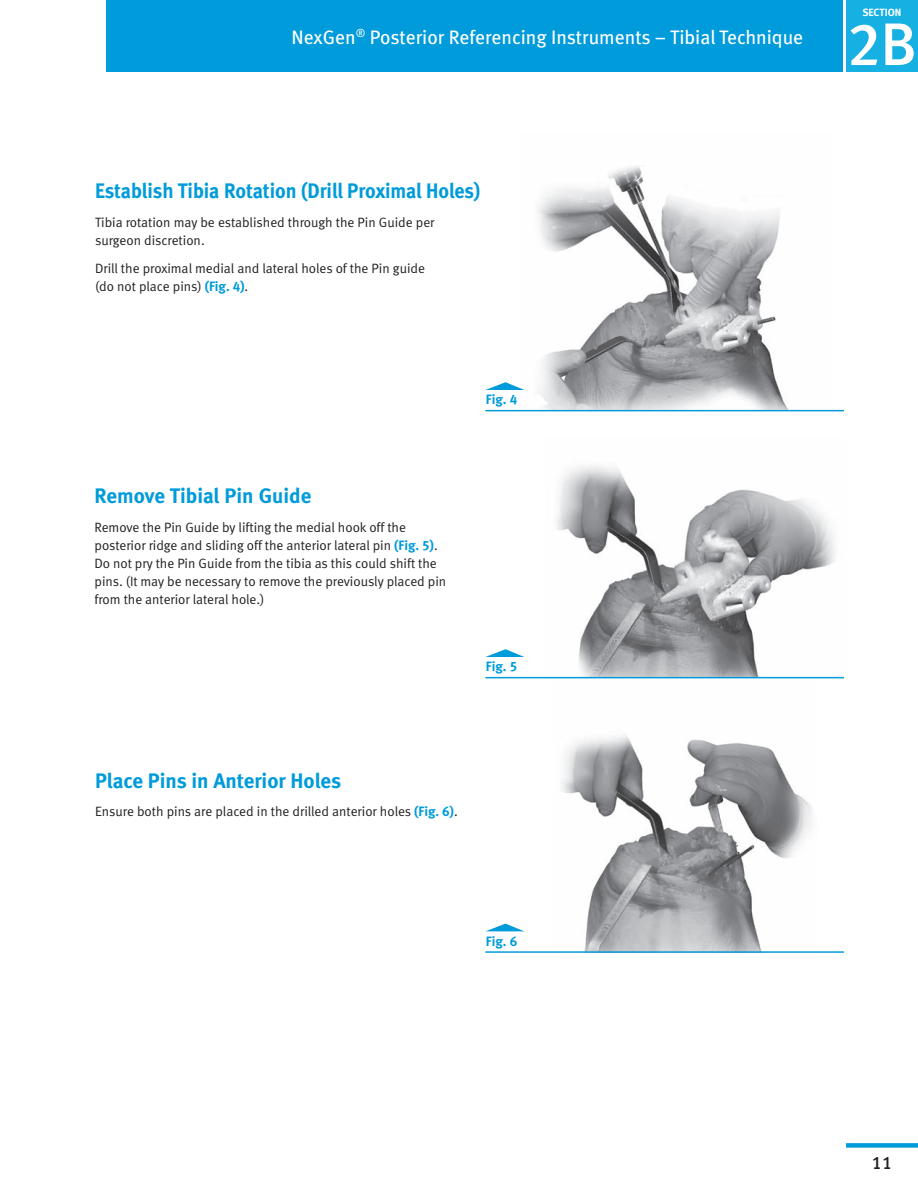
<style>
.page{position:relative;width:918px;height:1188px;background:#fff}
.page>*{position:absolute;margin:0;border:0;box-sizing:border-box;transform-origin:0 0}
.t1{font:60px "Meta Medium Expert";color:#fff}
.t2{font:21px "Meta Bold LF";color:#009bda}
.t3{font:21px "Meta Bold LF";color:#009bda;scale:.95 1}
.t4{font:19.5px "Meta Book LF";color:#fff}
.t5{font:18px "Meta Medium LF";color:#231f20}
.t6{font:13.5px/18px "Meta Normal LF";color:#231f20}
.t7{font:13.5px "Meta Bold LF";color:#009bda}
.t8{font:10.5px "Meta Bold LF";color:#fff}
.s1{font-family:"Meta Bold LF";color:#009bda}
.s2{font-family:"Meta";font-weight:500}
</style>
<div class="page">
<div style="left:106px;top:0;width:737px;height:72px;background:#009bda"></div>
<div style="left:846px;top:0;width:72px;height:72px;background:#16b0e3"></div>
<div style="left:846px;top:1143px;width:72px;height:5px;background:#009bda"></div>
<img style="left:561px;top:734px;width:251px;height:217px">
<img style="left:546px;top:465px;width:298px;height:212px">
<img style="left:518px;top:166px;width:315px;height:244px">
<hr style="left:485px;top:410px;width:359px;height:1px;background:#009bda">
<svg style="left:485px;top:382px;width:39px;height:8px"></svg>
<hr style="left:485px;top:677px;width:359px;height:1px;background:#009bda">
<svg style="left:485px;top:649px;width:39px;height:8px"></svg>
<hr style="left:485px;top:951px;width:359px;height:2px;background:#009bda">
<svg style="left:486px;top:924px;width:38px;height:7px"></svg>
<h3 class="t4" style="left:292px;top:25px;width:513px">NexGen<sup>®</sup> Posterior Referencing Instruments – Tibial Technique</h3>
<h2 class="t3" style="left:95px;top:178px;width:407px">Establish Tibia Rotation (Drill Proximal Holes)</h2>
<p class="t6" style="left:95px;top:213px;width:341px">Tibia rotation may be established through the Pin Guide per surgeon discretion.</p>
<p class="t6" style="left:95px;top:260px;width:332px">Drill the proximal medial and lateral holes of the Pin guide (do not place pins) <span class="s1">(Fig. 4)</span>.</p>
<h2 class="t2" style="left:94px;top:483px;width:218px">Remove Tibial Pin Guide</h2>
<p class="t6" style="left:94px;top:518px;width:353px">Remove the Pin Guide by lifting the medial hook off the posterior ridge and sliding off the anterior lateral pin <span class="s1">(Fig. 5)</span>.<br>Do not pry the Pin Guide from the tibia as this could shift the pins. (It may be necessary to remove the previously placed pin from the anterior lateral hole.)</p>
<p class="t7" style="left:486px;top:392px;width:33px">Fig. 4</p>
<p class="t7" style="left:486px;top:659px;width:33px">Fig. 5</p>
<h2 class="t2" style="left:95px;top:768px;width:248px">Place Pins in Anterior Holes</h2>
<p class="t6" style="left:95px;top:803px;width:364px">Ensure both pins are placed in the drilled anterior holes <span class="s1">(Fig. 6)</span>.</p>
<p class="t7" style="left:486px;top:933px;width:33px">Fig. 6</p>
<p class="t8" style="left:863px;top:6px;width:40px">SECTION</p>
<h1 class="t1" style="left:847px;top:10px;width:71px">2<span class="s2">B</span></h1>
<h3 class="t5" style="left:872px;top:1152px;width:22px">11</h3>
</div>
